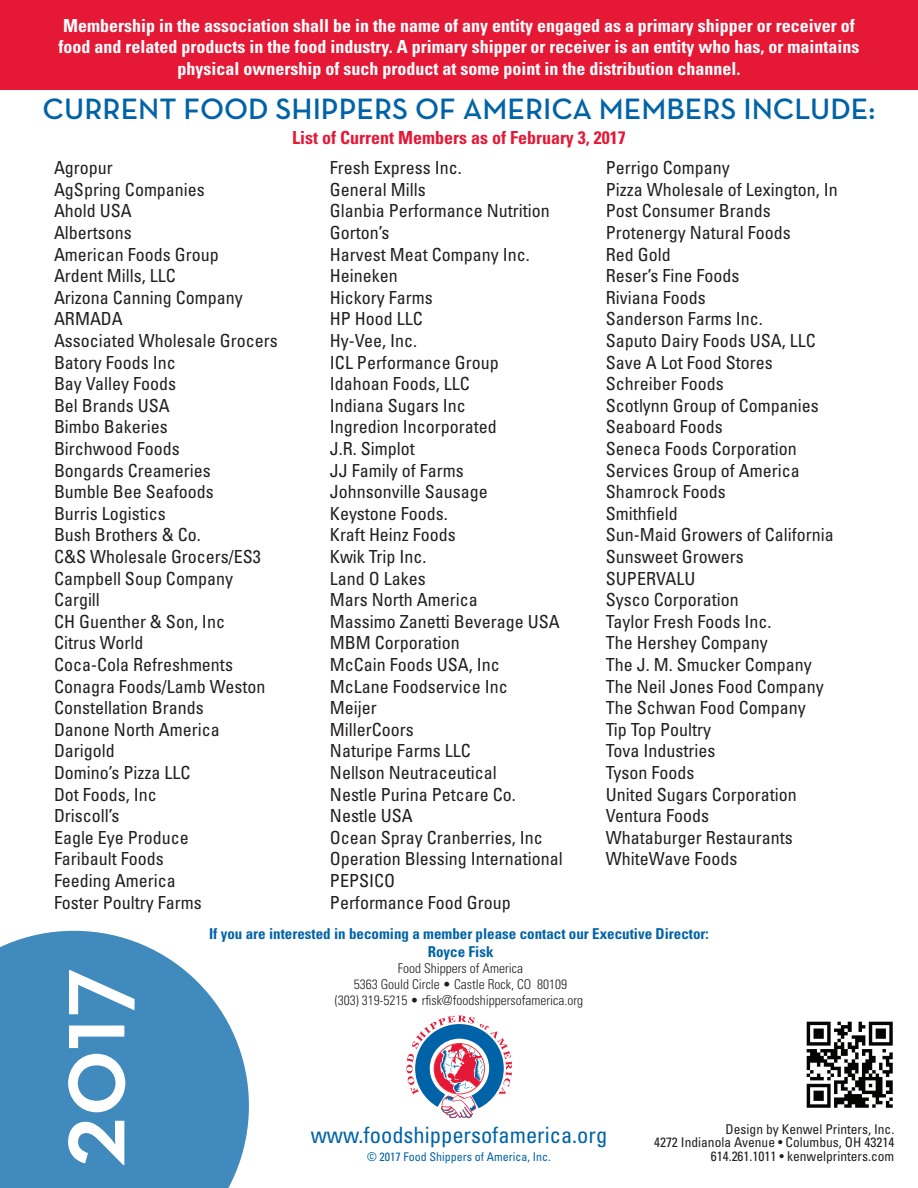
<style>
.page{position:relative;width:918px;height:1188px;background:#fff}
.page>*{position:absolute;margin:0;border:0;box-sizing:border-box;transform-origin:0 0}
.t1{font:600 108px "Neutra Text";color:#fff}
.t2{font:600 30px "Neutra Text";color:#0163a7}
.t3{font:condensed 22.5px "Univers";color:#0163a7}
.t4{font:condensed 18px/21.6px "Univers";color:#231f20}
.t5{font:700 condensed 18px/21.6px "Univers";color:#fff;text-align:center}
.t6{font:700 condensed 18px "Univers";color:#e51836}
.t7{font:700 condensed 15px/18px "Univers";color:#0163a7;text-align:center}
.t8{font:300 condensed 13.5px/16.2px "Univers";color:#231f20;text-align:center}
.t9{font:condensed 13.5px/13.5px "Univers";color:#231f20;text-align:right}
.t10{font:condensed 12px "Univers";color:#0163a7}
</style>
<div class="page">
<img style="left:806px;top:1021px;width:87px;height:87px">
<div style="left:0;top:0;width:918px;height:89px;background:#e51836"></div>
<svg style="left:406px;top:1016px;width:106px;height:102px"></svg>
<svg style="left:0;top:931px;width:249px;height:257px;background:#5597c4"></svg>
<p class="t5" style="left:58px;top:14px;width:803px">Membership in the association shall be in the name of any entity engaged as a primary shipper or receiver of food and related products in the food industry. A primary shipper or receiver is an entity who has, or maintains physical ownership of such product at some point in the distribution channel.</p>
<h2 class="t2" style="left:43px;top:91px;width:834px">CURRENT FOOD SHIPPERS OF AMERICA MEMBERS INCLUDE:</h2>
<p class="t6" style="left:292px;top:127px;width:335px">List of Current Members as of February 3, 2017</p>
<p class="t4" style="left:54px;top:157px;width:225px">Agropur<br>AgSpring Companies<br>Ahold USA<br>Albertsons<br>American Foods Group<br>Ardent Mills, LLC<br>Arizona Canning Company<br>ARMADA<br>Associated Wholesale Grocers<br>Batory Foods Inc<br>Bay Valley Foods<br>Bel Brands USA<br>Bimbo Bakeries<br>Birchwood Foods<br>Bongards Creameries<br>Bumble Bee Seafoods<br>Burris Logistics<br>Bush Brothers &amp; Co.<br>C&amp;S Wholesale Grocers/ES3<br>Campbell Soup Company<br>Cargill<br>CH Guenther &amp; Son, Inc<br>Citrus World<br>Coca-Cola Refreshments<br>Conagra Foods/Lamb Weston<br>Constellation Brands<br>Danone North America<br>Darigold<br>Domino’s Pizza LLC<br>Dot Foods, Inc<br>Driscoll’s<br>Eagle Eye Produce<br>Faribault Foods<br>Feeding America<br>Foster Poultry Farms</p>
<p class="t4" style="left:330px;top:157px;width:234px">Fresh Express Inc.<br>General Mills<br>Glanbia Performance Nutrition<br>Gorton’s<br>Harvest Meat Company Inc.<br>Heineken<br>Hickory Farms<br>HP Hood LLC<br>Hy-Vee, Inc.<br>ICL Performance Group<br>Idahoan Foods, LLC<br>Indiana Sugars Inc<br>Ingredion Incorporated<br>J.R. Simplot<br>JJ Family of Farms<br>Johnsonville Sausage<br>Keystone Foods.<br>Kraft Heinz Foods<br>Kwik Trip Inc.<br>Land O Lakes<br>Mars North America<br>Massimo Zanetti Beverage USA<br>MBM Corporation<br>McCain Foods USA, Inc<br>McLane Foodservice Inc<br>Meijer<br>MillerCoors<br>Naturipe Farms LLC<br>Nellson Neutraceutical<br>Nestle Purina Petcare Co.<br>Nestle USA<br>Ocean Spray Cranberries, Inc<br>Operation Blessing International<br>PEPSICO<br>Performance Food Group</p>
<p class="t4" style="left:606px;top:157px;width:233px">Perrigo Company<br>Pizza Wholesale of Lexington, In<br>Post Consumer Brands<br>Protenergy Natural Foods<br>Red Gold<br>Reser’s Fine Foods<br>Riviana Foods<br>Sanderson Farms Inc.<br>Saputo Dairy Foods USA, LLC<br>Save A Lot Food Stores<br>Schreiber Foods<br>Scotlynn Group of Companies<br>Seaboard Foods<br>Seneca Foods Corporation<br>Services Group of America<br>Shamrock Foods<br>Smithfield<br>Sun-Maid Growers of California<br>Sunsweet Growers<br>SUPERVALU<br>Sysco Corporation<br>Taylor Fresh Foods Inc.<br>The Hershey Company<br>The J. M. Smucker Company<br>The Neil Jones Food Company<br>The Schwan Food Company<br>Tip Top Poultry<br>Tova Industries<br>Tyson Foods<br>United Sugars Corporation<br>Ventura Foods<br>Whataburger Restaurants<br>WhiteWave Foods</p>
<h1 class="t1" style="left:21px;top:1168px;width:202px;rotate:-90deg">2017</h1>
<p class="t7" style="left:209px;top:924px;width:501px">If you are interested in becoming a member please contact our Executive Director:<br>Royce Fisk</p>
<p class="t8" style="left:335px;top:960px;width:250px">Food Shippers of America<br>5363 Gould Circle • Castle Rock, CO 80109<br>(303) 319-5215 • rfisk@foodshippersofamerica.org</p>
<p class="t3" style="left:311px;top:1120px;width:298px">www.foodshippersofamerica.org</p>
<p class="t10" style="left:367px;top:1149px;width:185px">© 2017 Food Shippers of America, Inc.</p>
<p class="t9" style="left:654px;top:1122px;width:242px">Design by Kenwel Printers, Inc.<br>4272 Indianola Avenue • Columbus, OH 43214<br>614.261.1011 • kenwelprinters.com</p>
</div>
